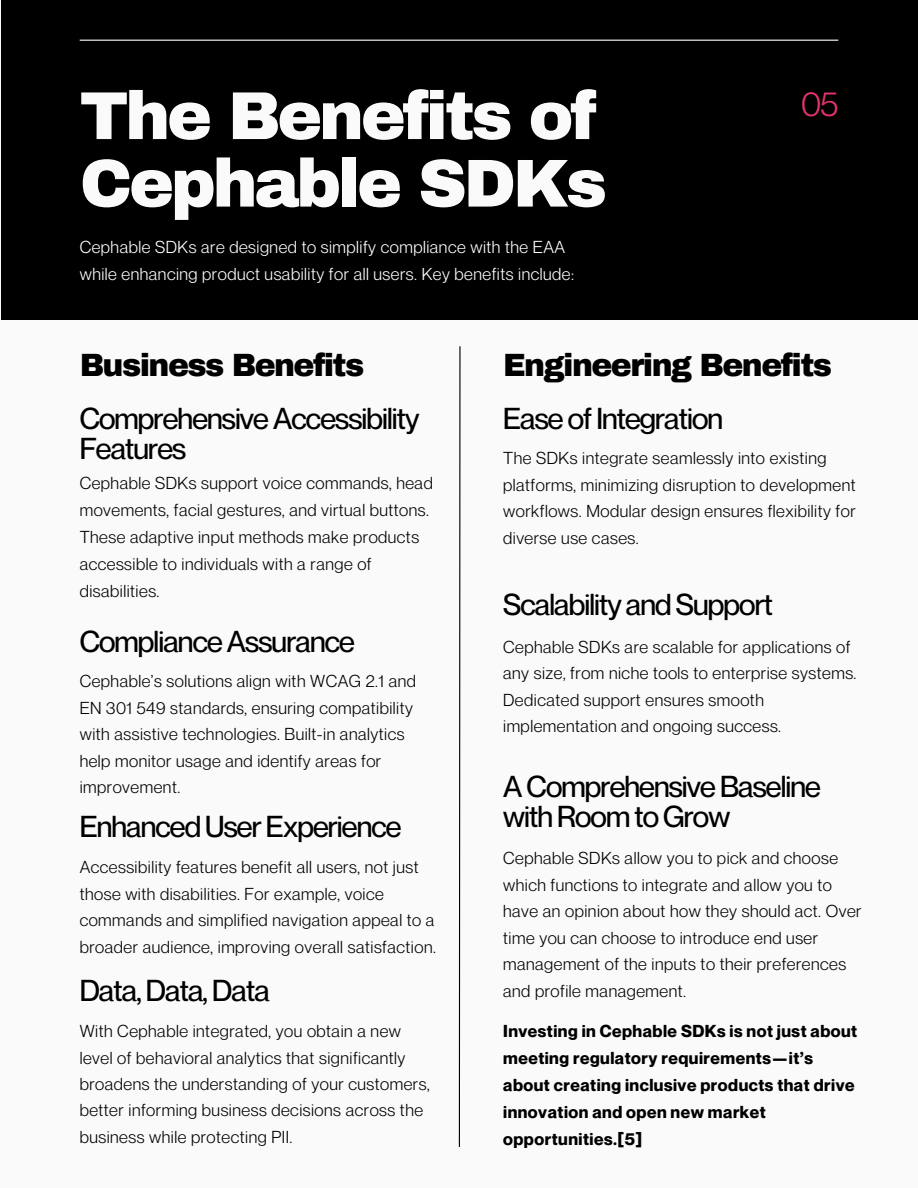
<style>
.page{position:relative;width:918px;height:1188px;background:#fafafa}
.page>*{position:absolute;margin:0;border:0;box-sizing:border-box;transform-origin:0 0}
.t1{font:900 67.65px/67.5px "Archivo";letter-spacing:-.05em;color:#fafafa}
.t2{font:33.9px "Neue Montreal";color:#e6346b}
.t3{font:900 31.5px "Archivo";letter-spacing:-.05em;color:#000}
.t4{font:500 29.7px/29.7px "Neue Montreal";letter-spacing:-.03em;color:#000}
.t5{font:16.95px/26.4px "Neue Montreal";letter-spacing:.03em;color:#000}
.t6{font:700 16.95px/27px "Neue Montreal";letter-spacing:.03em;color:#000}
.t7{font:16.95px/27px "Neue Montreal";letter-spacing:.03em;color:#fff}
</style>
<div class="page">
<div style="left:1px;top:0;width:916px;height:320px;background:#000"></div>
<hr style="left:80px;top:40px;width:758px;height:1px;background:#fff">
<svg style="left:458px;top:346px;width:3px;height:801px"></svg>
<h2 class="t1" style="left:80px;top:83px;width:529px">The Benefits of<br>Cephable SDKs</h2>
<h2 class="t2" style="left:801px;top:83px;width:39px">05</h2>
<p class="t7" style="left:80px;top:233px;width:496px">Cephable SDKs are designed to simplify compliance with the EAA while enhancing product usability for all users. Key benefits include:</p>
<h3 class="t3" style="left:80px;top:349px;width:286px">Business Benefits</h3>
<h3 class="t3" style="left:503px;top:349px;width:330px">Engineering Benefits</h3>
<h4 class="t4" style="left:80px;top:404px;width:341px">Comprehensive Accessibility<br>Features</h4>
<h4 class="t4" style="left:503px;top:404px;width:221px">Ease of Integration</h4>
<p class="t5" style="left:503px;top:445px;width:354px">The SDKs integrate seamlessly into existing platforms, minimizing disruption to development workflows. Modular design ensures flexibility for diverse use cases.</p>
<p class="t5" style="left:80px;top:469px;width:355px;line-height:27px">Cephable SDKs support voice commands, head movements, facial gestures, and virtual buttons.<br>These adaptive input methods make products accessible to individuals with a range of disabilities.</p>
<h4 class="t4" style="left:503px;top:589px;width:271px">Scalability and Support</h4>
<p class="t5" style="left:503px;top:633px;width:355px">Cephable SDKs are scalable for applications of any size, from niche tools to enterprise systems.<br>Dedicated support ensures smooth implementation and ongoing success.</p>
<h4 class="t4" style="left:80px;top:626px;width:277px">Compliance Assurance</h4>
<p class="t5" style="left:80px;top:668px;width:338px">Cephable’s solutions align with WCAG 2.1 and EN 301 549 standards, ensuring compatibility with assistive technologies. Built-in analytics help monitor usage and identify areas for improvement.</p>
<h4 class="t4" style="left:503px;top:771px;width:319px">A Comprehensive Baseline with Room to Grow</h4>
<p class="t5" style="left:503px;top:845px;width:360px">Cephable SDKs allow you to pick and choose which functions to integrate and allow you to have an opinion about how they should act. Over time you can choose to introduce end user management of the inputs to their preferences and profile management.</p>
<h4 class="t4" style="left:80px;top:811px;width:323px">Enhanced User Experience</h4>
<p class="t5" style="left:80px;top:854px;width:358px">Accessibility features benefit all users, not just those with disabilities. For example, voice commands and simplified navigation appeal to a broader audience, improving overall satisfaction.</p>
<h4 class="t4" style="left:80px;top:975px;width:192px">Data, Data, Data</h4>
<p class="t5" style="left:80px;top:1018px;width:351px">With Cephable integrated, you obtain a new level of behavioral analytics that significantly broadens the understanding of your customers, better informing business decisions across the business while protecting PII.</p>
<p class="t6" style="left:503px;top:1017px;width:356px">Investing in Cephable SDKs is not just about meeting regulatory requirements—it’s about creating inclusive products that drive innovation and open new market opportunities.[5]</p>
</div>
